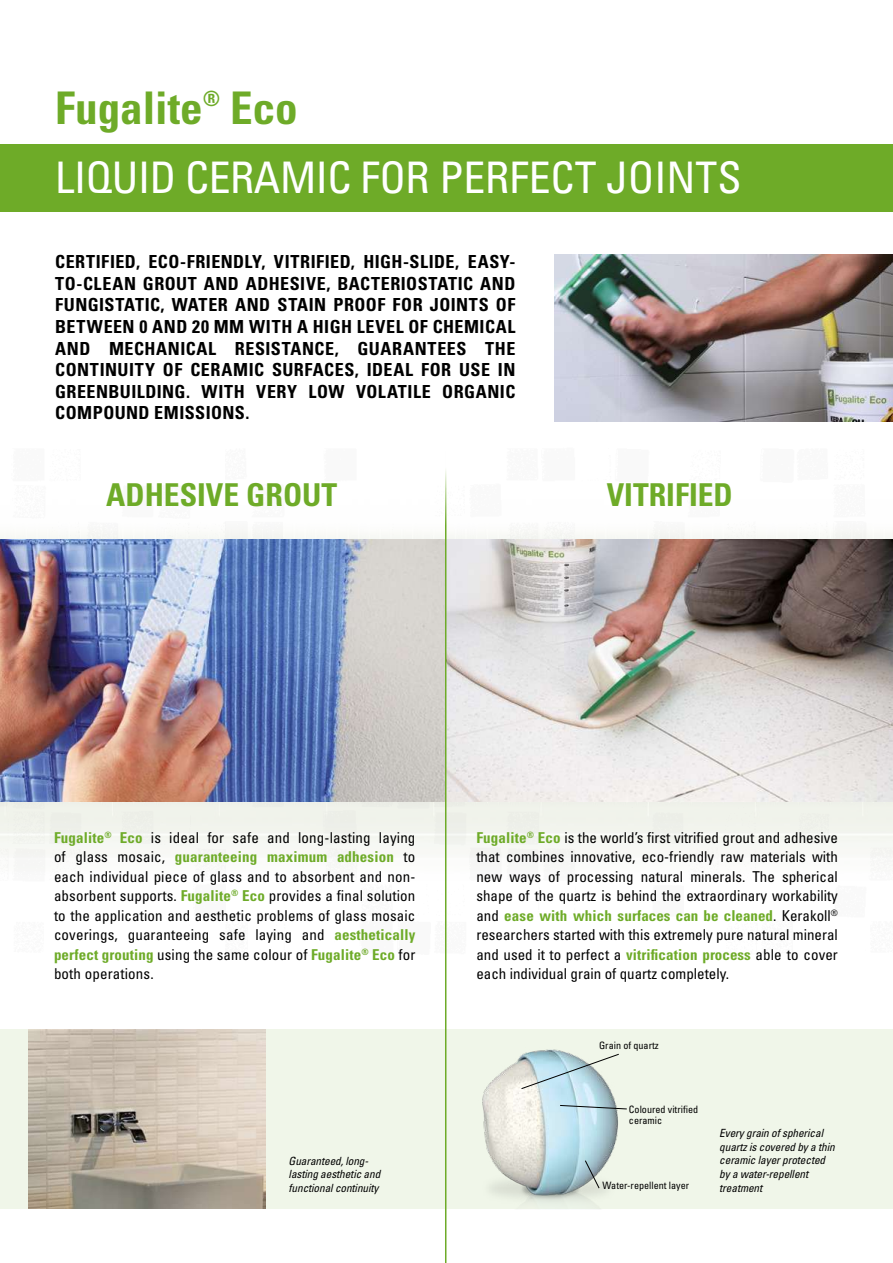
<style>
.page{position:relative;width:893px;height:1263px;background:#fff}
.page>*{position:absolute;margin:0;border:0;box-sizing:border-box;transform-origin:0 0}
.t1{font:700 condensed 45px "Univers LT Std";color:#6eab28}
.t2{font:condensed 43.5px "Univers LT Std";letter-spacing:-.01em;color:#fff}
.t3{font:700 condensed 31.5px "Univers LT Std";color:#6eab28}
.t4{font:700 condensed 18px/21.6px "Univers LT Std";letter-spacing:.025em;color:#000;text-align:justify}
.t5{font:condensed 15px/19.5px "Univers LT Std";letter-spacing:.01em;color:#000;text-align:justify}
.t6{font:italic condensed 11.25px/13.5px "Univers LT Std";letter-spacing:-.01em;color:#000}
.t7{font:condensed 10.2px/11.2px "Univers LT Std";color:#000}
.s1{font-weight:700;color:#6eab28}
</style>
<div class="page">
<img style="left:0;top:472px;width:893px;height:484px">
<div style="left:0;top:1029px;width:893px;height:180px;background:#f0f6e9"></div>
<div style="left:0;top:144px;width:893px;height:67px;background:#6eab28"></div>
<img style="left:482px;top:1049px;width:145px;height:154px">
<svg style="left:585px;top:1160px;width:15px;height:29px"></svg>
<svg style="left:560px;top:1105px;width:67px;height:4px"></svg>
<svg style="left:521px;top:1053px;width:98px;height:36px"></svg>
<img style="left:0;top:540px;width:893px;height:261px">
<img style="left:28px;top:1029px;width:237px;height:180px">
<img style="left:554px;top:255px;width:339px;height:167px">
<hr style="left:445px;top:451px;width:1px;height:812px;background:#6eab28">
<h1 class="t1" style="left:55px;top:80px;width:244px">Fugalite<sup>®</sup> Eco</h1>
<h2 class="t2" style="left:55px;top:150px;width:688px">LIQUID CERAMIC FOR PERFECT JOINTS</h2>
<p class="t4" style="left:55px;top:251px;width:462px">CERTIFIED, ECO-FRIENDLY, VITRIFIED, HIGH-SLIDE, EASY-TO-CLEAN GROUT AND ADHESIVE, BACTERIOSTATIC AND FUNGISTATIC, WATER AND STAIN PROOF FOR JOINTS OF BETWEEN 0 AND 20 MM WITH A HIGH LEVEL OF CHEMICAL AND MECHANICAL RESISTANCE, GUARANTEES THE CONTINUITY OF CERAMIC SURFACES, IDEAL FOR USE IN GREENBUILDING. WITH VERY LOW VOLATILE ORGANIC COMPOUND EMISSIONS.</p>
<h3 class="t3" style="left:106px;top:475px;width:233px">ADHESIVE GROUT</h3>
<h3 class="t3" style="left:607px;top:475px;width:128px">VITRIFIED</h3>
<p class="t5" style="left:54px;top:827px;width:363px"><span class="s1">Fugalite</span><sup>®</sup> <span class="s1">Eco</span> is ideal for safe and long-lasting laying of glass mosaic, <span class="s1">guaranteeing maximum adhesion</span> to each individual piece of glass and to absorbent and non&shy;absorbent supports. <span class="s1">Fugalite</span><sup>®</sup> <span class="s1">Eco</span> provides a final solution to the application and aesthetic problems of glass mosaic coverings, guaranteeing safe laying and <span class="s1">aesthetically perfect grouting</span> using the same colour of <span class="s1">Fugalite</span><sup>®</sup> <span class="s1">Eco</span> for both operations.</p>
<p class="t6" style="left:289px;top:1154px;width:93px">Guaranteed, long&shy;lasting aesthetic and functional continuity</p>
<p class="t5" style="left:476px;top:827px;width:363px"><span class="s1">Fugalite</span><sup>®</sup> <span class="s1">Eco</span> is the world’s first vitrified grout and adhesive that combines innovative, eco-friendly raw materials with new ways of processing natural minerals. The spherical shape of the quartz is behind the extraordinary workability and <span class="s1">ease with which surfaces can be cleaned</span>. Kerakoll<sup>® </sup>researchers started with this extremely pure natural mineral and used it to perfect a <span class="s1">vitrification process</span> able to cover each individual grain of quartz completely.</p>
<p class="t7" style="left:599px;top:1040px;width:61px">Grain of quartz</p>
<p class="t7" style="left:629px;top:1103px;width:71px">Coloured vitrified ceramic</p>
<p class="t7" style="left:603px;top:1180px;width:88px">Water-repellent layer</p>
<p class="t6" style="left:719px;top:1126px;width:117px">Every grain of spherical quartz is covered by a thin ceramic layer protected by a water-repellent treatment</p>
</div>
